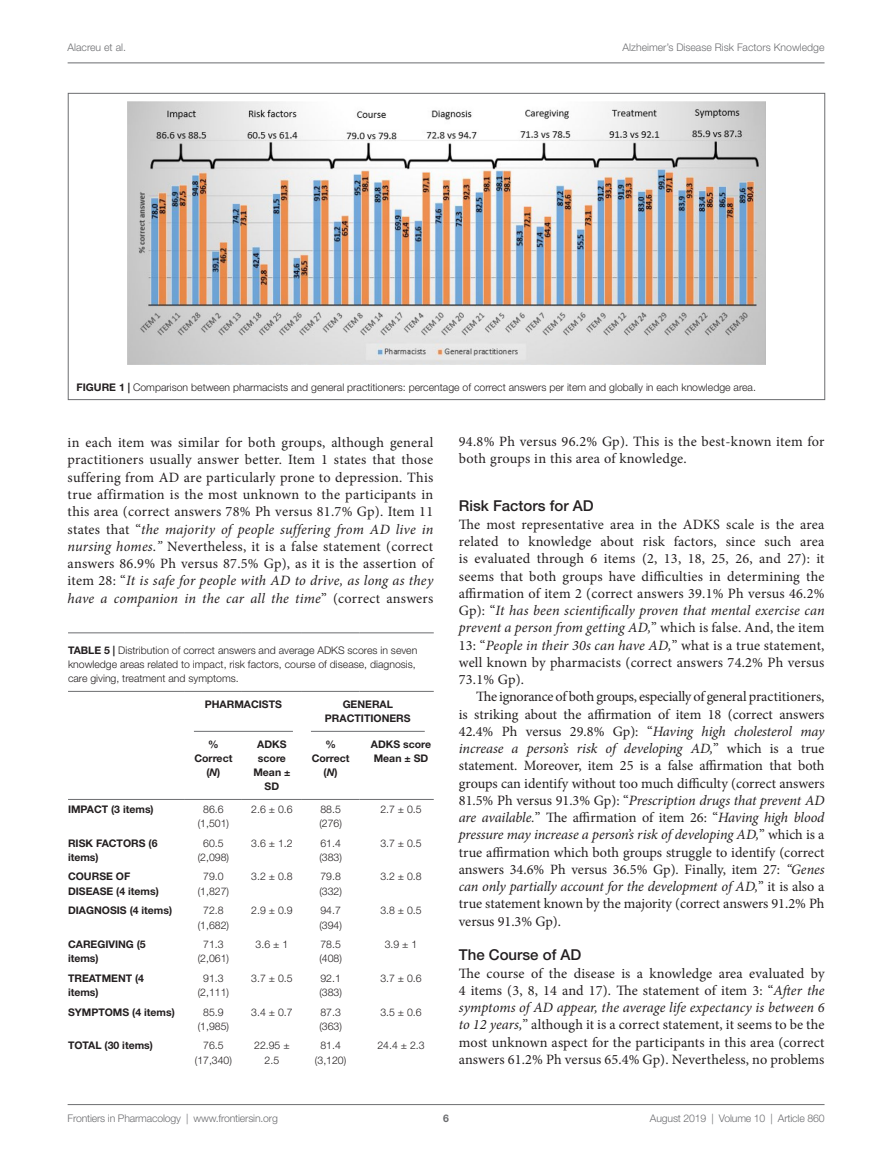
<style>
.page{position:relative;width:893px;height:1170px;background:#fff}
.page>*{position:absolute;margin:0;border:0;box-sizing:border-box;transform-origin:0 0}
._3{font:500 15px "Helvetica Neue LT Std";color:#231f20}
.T1{font:14.25px/17.2px "Minion Pro";letter-spacing:.015em;color:#231f20;text-align:justify}
.T{font:14.25px/17.2px "Minion Pro";letter-spacing:-.005em;color:#231f20;text-align:justify}
.TB{font:300 10.5px/14.2px "Helvetica Neue LT Std";color:#231f20;text-align:center}
.TT{font:300 10.5px/14.2px "Helvetica Neue LT Std";color:#231f20}
.TB-2{font:700 10.5px/14.2px "Helvetica Neue LT Std";color:#231f20}
.FC{font:300 10.5px "Helvetica Neue LT Std";color:#231f20}
.t1{font:300 10.5px "Helvetica Neue LT Std";letter-spacing:-.015em;color:#6c6d70}
.TCH{font:700 10.5px/14.2px "Helvetica Neue LT Std";color:#231f20;text-align:center}
.t2{font:700 10.5px "Helvetica Neue LT Std";color:#6c6d70}
.s1{font-weight:700}
.s2{font-style:italic}
</style>
<div class="page">
<hr style="left:68px;top:63px;width:756px;height:1px;background:#6c6d70">
<hr style="left:68px;top:1104px;width:756px;height:1px;background:#6c6d70">
<hr style="left:68px;top:632px;width:117px;height:1px;background:#6c6d70">
<hr style="left:185px;top:632px;width:57px;height:1px;background:#6c6d70">
<hr style="left:242px;top:632px;width:60px;height:1px;background:#6c6d70">
<hr style="left:302px;top:632px;width:57px;height:1px;background:#6c6d70">
<hr style="left:359px;top:632px;width:75px;height:1px;background:#6c6d70">
<hr style="left:68px;top:691px;width:117px;height:1px;background:#6c6d70">
<hr style="left:185px;top:691px;width:57px;height:1px;background:#6c6d70">
<hr style="left:242px;top:691px;width:60px;height:1px;background:#6c6d70">
<hr style="left:302px;top:691px;width:57px;height:1px;background:#6c6d70">
<hr style="left:359px;top:691px;width:75px;height:1px;background:#6c6d70">
<hr style="left:68px;top:799px;width:117px;height:1px;background:#6c6d70">
<hr style="left:185px;top:799px;width:57px;height:1px;background:#6c6d70">
<hr style="left:242px;top:799px;width:60px;height:1px;background:#6c6d70">
<hr style="left:302px;top:799px;width:57px;height:1px;background:#6c6d70">
<hr style="left:359px;top:799px;width:75px;height:1px;background:#6c6d70">
<hr style="left:194px;top:731px;width:99px;height:1px;background:#6c6d70">
<hr style="left:311px;top:731px;width:114px;height:1px;background:#6c6d70">
<img style="left:128px;top:102px;width:637px;height:262px">
<p class="t1" style="left:68px;top:41px;width:60px">Alacreu et al.</p>
<p class="t1" style="left:623px;top:41px;width:203px">Alzheimer’s Disease Risk Factors Knowledge</p>
<p class="FC" style="left:77px;top:381px;width:681px"><span class="s1">FIGURE 1 |</span> Comparison between pharmacists and general practitioners: percentage of correct answers per item and globally in each knowledge area.</p>
<p class="T1" style="left:68px;top:434px;width:367px">in each item was similar for both groups, although general practitioners usually answer better. Item 1 states that those suffering from AD are particularly prone to depression. This true affirmation is the most unknown to the participants in this area (correct answers 78% Ph versus 81.7% Gp). Item 11 states that “<span class="s2">the majority of people suffering from AD live in nursing homes</span>.<span class="s2">”</span> Nevertheless, it is a false statement (correct answers 86.9% Ph versus 87.5% Gp), as it is the assertion of item 28: “<span class="s2">It is safe for people with AD to drive, as long as they have a companion in the car all the time</span>” (correct answers</p>
<p class="T1" style="left:459px;top:433px;width:367px">94.8% Ph versus 96.2% Gp). This is the best-known item for both groups in this area of knowledge.</p>
<p class="_3" style="left:459px;top:497px;width:136px">Risk Factors for AD</p>
<p class="T1" style="left:459px;top:515px;width:367px">The most representative area in the ADKS scale is the area related to knowledge about risk factors, since such area is evaluated through 6 items (2, 13, 18, 25, 26, and 27): it seems that both groups have difficulties in determining the affirmation of item 2 (correct answers 39.1% Ph versus 46.2% Gp): “<span class="s2">It has been scientifically proven that mental exercise can prevent a person from getting AD,</span>” which is false. And, the item 13: “<span class="s2">People in their 30s can have AD,</span>” what is a true statement, well known by pharmacists (correct answers 74.2% Ph versus 73.1% Gp).</p>
<p class="T" style="left:459px;top:688px;width:367px;text-indent:17px">The ignorance of both groups, especially of general practitioners, is striking about the affirmation of item 18 (correct answers 42.4% Ph versus 29.8% Gp): “<span class="s2">Having high cholesterol may increase a person’s risk of developing AD,</span>” which is a true statement. Moreover, item 25 is a false affirmation that both groups can identify without too much difficulty (correct answers 81.5% Ph versus 91.3% Gp): “<span class="s2">Prescription drugs that prevent AD are available.</span>” The affirmation of item 26: “<span class="s2">Having high blood pressure may increase a person’s risk of developing AD,</span>” which is a true affirmation which both groups struggle to identify (correct answers 34.6% Ph versus 36.5% Gp). Finally, item 27: <span class="s2">“Genes can only partially account for the development of AD,</span>” it is also a true statement known by the majority (correct answers 91.2% Ph versus 91.3% Gp).</p>
<p class="_3" style="left:459px;top:945px;width:124px">The Course of AD</p>
<p class="T1" style="left:459px;top:964px;width:367px">The course of the disease is a knowledge area evaluated by 4 items (3, 8, 14 and 17). The statement of item 3: “<span class="s2">After the symptoms of AD appear, the average life expectancy is between 6 to 12 years,</span>” although it is a correct statement, it seems to be the most unknown aspect for the participants in this area (correct answers 61.2% Ph versus 65.4% Gp). Nevertheless, no problems</p>
<p class="TT" style="left:68px;top:642px;width:351px"><span class="s1">TABLE 5 |</span> Distribution of correct answers and average ADKS scores in seven knowledge areas related to impact, risk factors, course of disease, diagnosis, care giving, treatment and symptoms.</p>
<p class="TCH" style="left:205px;top:696px;width:79px">PHARMACISTS</p>
<p class="TCH" style="left:325px;top:696px;width:87px">GENERAL<br>PRACTITIONERS</p>
<p class="TCH" style="left:194px;top:736px;width:39px">%<br>Correct (<span class="s2">N</span>)</p>
<p class="TCH" style="left:257px;top:736px;width:31px;text-align:left">ADKS score</p>
<p class="TCH" style="left:312px;top:736px;width:39px">%<br>Correct (<span class="s2">N</span>)</p>
<p class="TCH" style="left:371px;top:736px;width:62px">ADKS score</p>
<p class="TCH" style="left:374px;top:750px;width:56px">Mean ± SD</p>
<p class="TCH" style="left:253px;top:765px;width:39px">Mean ±<br>SD</p>
<p class="TB-2" style="left:68px;top:801px;width:87px">IMPACT (3 items)</p>
<p class="TB" style="left:198px;top:801px;width:33px">86.6 (1,501)</p>
<p class="TB" style="left:251px;top:801px;width:43px">2.6 ± 0.6</p>
<p class="TB" style="left:319px;top:801px;width:24px;text-align:left">88.5 (276)</p>
<p class="TB" style="left:380px;top:801px;width:43px">2.7 ± 0.5</p>
<p class="TB-2" style="left:68px;top:835px;width:91px">RISK FACTORS (6 items)</p>
<p class="TB" style="left:198px;top:835px;width:33px">60.5 (2,098)</p>
<p class="TB" style="left:251px;top:835px;width:43px">3.6 ± 1.2</p>
<p class="TB" style="left:319px;top:835px;width:24px;text-align:left">61.4 (383)</p>
<p class="TB" style="left:380px;top:835px;width:43px">3.7 ± 0.5</p>
<p class="TB-2" style="left:68px;top:869px;width:92px">COURSE OF<br>DISEASE (4 items)</p>
<p class="TB" style="left:198px;top:869px;width:33px">79.0 (1,827)</p>
<p class="TB" style="left:251px;top:869px;width:43px">3.2 ± 0.8</p>
<p class="TB" style="left:319px;top:869px;width:24px;text-align:left">79.8 (332)</p>
<p class="TB" style="left:380px;top:869px;width:43px">3.2 ± 0.8</p>
<p class="TB-2" style="left:68px;top:903px;width:106px">DIAGNOSIS (4 items)</p>
<p class="TB" style="left:198px;top:903px;width:33px">72.8 (1,682)</p>
<p class="TB" style="left:251px;top:903px;width:43px">2.9 ± 0.9</p>
<p class="TB" style="left:319px;top:903px;width:24px;text-align:left">94.7 (394)</p>
<p class="TB" style="left:380px;top:903px;width:43px">3.8 ± 0.5</p>
<p class="TB-2" style="left:68px;top:936px;width:79px">CAREGIVING (5 items)</p>
<p class="TB" style="left:198px;top:936px;width:33px">71.3 (2,061)</p>
<p class="TB" style="left:256px;top:936px;width:34px">3.6 ± 1</p>
<p class="TB" style="left:319px;top:936px;width:24px;text-align:left">78.5 (408)</p>
<p class="TB" style="left:385px;top:936px;width:34px">3.9 ± 1</p>
<p class="TB-2" style="left:68px;top:970px;width:78px">TREATMENT (4 items)</p>
<p class="TB" style="left:198px;top:970px;width:33px">91.3 (2,111)</p>
<p class="TB" style="left:251px;top:970px;width:43px">3.7 ± 0.5</p>
<p class="TB" style="left:319px;top:970px;width:24px;text-align:left">92.1 (383)</p>
<p class="TB" style="left:380px;top:970px;width:43px">3.7 ± 0.6</p>
<p class="TB-2" style="left:68px;top:1004px;width:108px">SYMPTOMS (4 items)</p>
<p class="TB" style="left:198px;top:1004px;width:33px">85.9 (1,985)</p>
<p class="TB" style="left:251px;top:1004px;width:43px">3.4 ± 0.7</p>
<p class="TB" style="left:319px;top:1004px;width:24px;text-align:left">87.3 (363)</p>
<p class="TB" style="left:380px;top:1004px;width:43px">3.5 ± 0.6</p>
<p class="TB-2" style="left:68px;top:1038px;width:86px">TOTAL (30 items)</p>
<p class="TB" style="left:195px;top:1038px;width:39px">76.5 (17,340)</p>
<p class="TB" style="left:254px;top:1038px;width:37px">22.95 ±<br>2.5</p>
<p class="TB" style="left:315px;top:1038px;width:33px">81.4 (3,120)</p>
<p class="TB" style="left:377px;top:1038px;width:49px">24.4 ± 2.3</p>
<p class="t1" style="left:68px;top:1111px;width:212px">Frontiers in Pharmacology | www.frontiersin.org</p>
<p class="t2" style="left:443px;top:1111px;width:7px">6</p>
<p class="t1" style="left:650px;top:1111px;width:176px">August 2019 | Volume 10 | Article 860</p>
</div>
